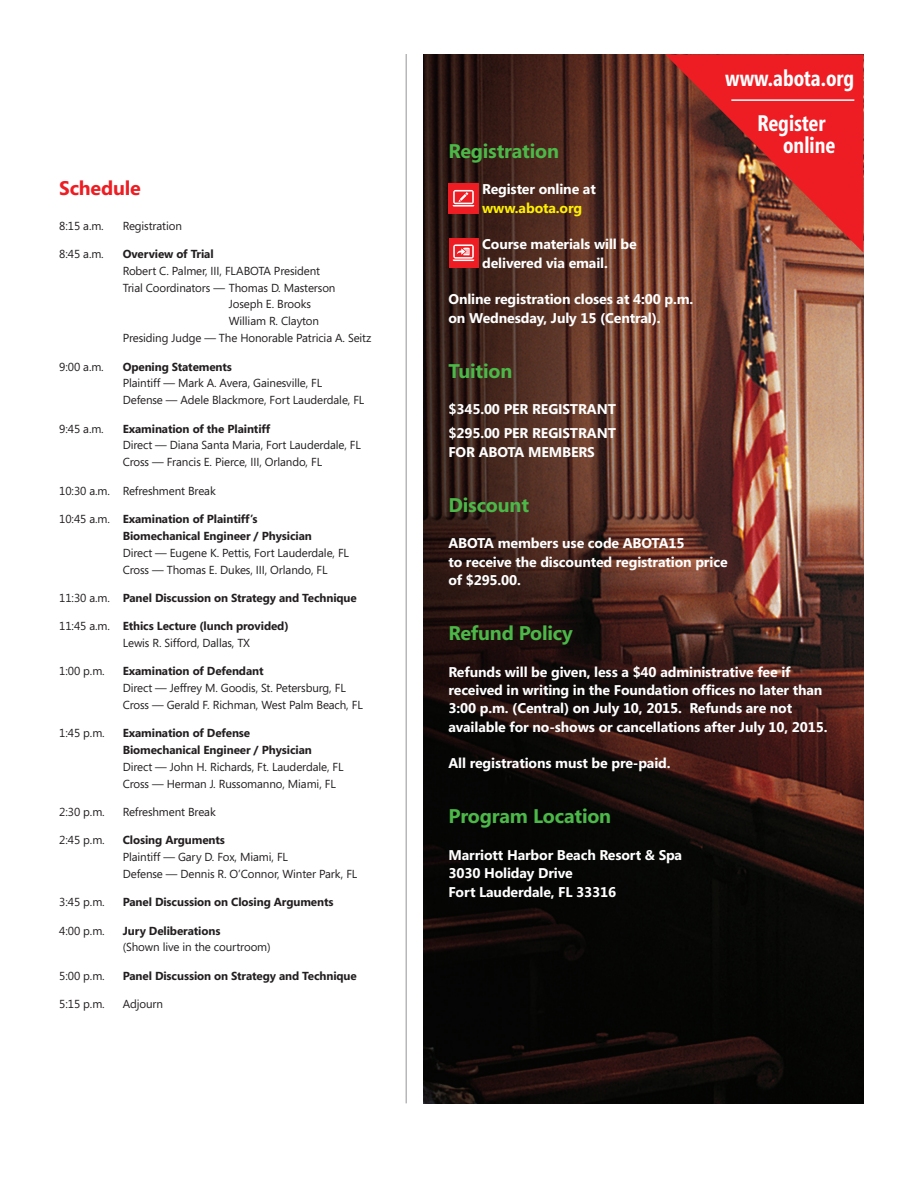
<style>
.page{position:relative;width:918px;height:1188px;background:#fff}
.page>*{position:absolute;margin:0;border:0;box-sizing:border-box;transform-origin:0 0}
.t1{font:700 22.5px "Segoe Condensed";color:#fff}
.t2{font:700 19.8px "Segoe";letter-spacing:-.01em;color:#4cb848}
.t3{font:700 19.8px "Segoe";letter-spacing:-.01em;color:#ee1d23}
.t4{font:700 14.1px/18.3px "Segoe";letter-spacing:-.01em;color:#fff}
.t5{font:700 14.1px "Segoe";letter-spacing:-.01em;color:#fff101}
.t6{font:11.7px/17px "Segoe";letter-spacing:-.01em;color:#231f20}
.t7{font:700 11.7px "Segoe";letter-spacing:-.01em;color:#231f20}
.s1{font-weight:700}
.s2{font-weight:400}
</style>
<div class="page">
<img style="left:423px;top:54px;width:440px;height:1049px">
<hr style="left:406px;top:54px;width:1px;height:1049px;background:#939598">
<div style="left:448px;top:183px;width:31px;height:30px;background:#ee1d23"></div>
<svg style="left:453px;top:190px;width:21px;height:17px"></svg>
<div style="left:449px;top:238px;width:30px;height:30px;background:#ee1d23"></div>
<svg style="left:453px;top:244px;width:21px;height:17px"></svg>
<svg style="left:665px;top:55px;width:198px;height:198px"></svg>
<hr style="left:731px;top:99px;width:123px;height:2px;background:#fff">
<p class="t3" style="left:59px;top:174px;width:83px">Schedule</p>
<p class="t6" style="left:59px;top:217px;width:46px">8:15 a.m.</p>
<p class="t6" style="left:123px;top:217px;width:61px">Registration</p>
<p class="t6" style="left:59px;top:245px;width:46px">8:45 a.m.</p>
<p class="t7" style="left:123px;top:245px;width:93px">Overview of Trial</p>
<p class="t6" style="left:123px;top:262px;width:199px">Robert C. Palmer, III, FLABOTA President</p>
<p class="t6" style="left:123px;top:279px;width:214px">Trial Coordinators — Thomas D. Masterson</p>
<p class="t6" style="left:229px;top:296px;width:84px">Joseph E. Brooks</p>
<p class="t6" style="left:229px;top:312px;width:92px">William R. Clayton</p>
<p class="t6" style="left:123px;top:329px;width:250px">Presiding Judge — The Honorable Patricia A. Seitz</p>
<p class="t6" style="left:59px;top:358px;width:46px">9:00 a.m.</p>
<p class="t6" style="left:123px;top:358px;width:243px"><span class="s1">Opening Statements<br></span>Plaintiff — Mark A. Avera, Gainesville, FL<br>Defense — Adele Blackmore, Fort Lauderdale, FL</p>
<p class="t6" style="left:59px;top:420px;width:46px">9:45 a.m.</p>
<p class="t6" style="left:123px;top:420px;width:240px"><span class="s1">Examination of the Plaintiff<br></span>Direct — Diana Santa Maria, Fort Lauderdale, FL<br>Cross — Francis E. Pierce, III, Orlando, FL</p>
<p class="t6" style="left:59px;top:482px;width:158px">10:30 a.m. Refreshment Break</p>
<p class="t6" style="left:123px;top:510px;width:228px;text-indent:-63px">10:45 a.m. <span class="s1">Examination of Plaintiff’s<br>Biomechanical Engineer / Physician<br></span>Direct — Eugene K. Pettis, Fort Lauderdale, FL Cross — Thomas E. Dukes, III, Orlando, FL</p>
<p class="t7" style="left:59px;top:589px;width:299px"><span class="s2">11:30 a.m.</span> Panel Discussion on Strategy and Technique</p>
<p class="t6" style="left:123px;top:617px;width:167px;text-indent:-63px">11:45 a.m. <span class="s1">Ethics Lecture (lunch provided)<br></span>Lewis R. Sifford, Dallas, TX</p>
<p class="t6" style="left:59px;top:662px;width:47px">1:00 p.m.</p>
<p class="t6" style="left:123px;top:662px;width:242px"><span class="s1">Examination of Defendant<br></span>Direct — Jeffrey M. Goodis, St. Petersburg, FL<br>Cross — Gerald F. Richman, West Palm Beach, FL</p>
<p class="t6" style="left:59px;top:724px;width:47px">1:45 p.m.</p>
<p class="t6" style="left:123px;top:724px;width:222px"><span class="s1">Examination of Defense<br>Biomechanical Engineer / Physician </span>Direct — John H. Richards, Ft. Lauderdale, FL Cross — Herman J. Russomanno, Miami, FL</p>
<p class="t6" style="left:59px;top:803px;width:47px">2:30 p.m.</p>
<p class="t6" style="left:123px;top:803px;width:95px">Refreshment Break</p>
<p class="t6" style="left:59px;top:831px;width:47px">2:45 p.m.</p>
<p class="t6" style="left:123px;top:831px;width:236px"><span class="s1">Closing Arguments<br></span>Plaintiff — Gary D. Fox, Miami, FL<br>Defense — Dennis R. O’Connor, Winter Park, FL</p>
<p class="t6" style="left:59px;top:893px;width:47px">3:45 p.m.</p>
<p class="t7" style="left:123px;top:894px;width:212px">Panel Discussion on Closing Arguments</p>
<p class="t6" style="left:59px;top:922px;width:47px">4:00 p.m.</p>
<p class="t6" style="left:123px;top:922px;width:149px"><span class="s1">Jury Deliberations<br></span>(Shown live in the courtroom)</p>
<p class="t6" style="left:59px;top:967px;width:47px">5:00 p.m.</p>
<p class="t7" style="left:123px;top:967px;width:236px">Panel Discussion on Strategy and Technique</p>
<p class="t6" style="left:59px;top:995px;width:47px">5:15 p.m.</p>
<p class="t6" style="left:123px;top:995px;width:42px">Adjourn</p>
<p class="t2" style="left:448px;top:137px;width:112px">Registration</p>
<p class="t4" style="left:482px;top:180px;width:115px">Register online at</p>
<p class="t5" style="left:482px;top:198px;width:102px">www.abota.org</p>
<p class="t4" style="left:482px;top:235px;width:156px">Course materials will be</p>
<p class="t4" style="left:482px;top:253px;width:127px">delivered via email.</p>
<p class="t4" style="left:448px;top:290px;width:246px">Online registration closes at 4:00 p.m.</p>
<p class="t4" style="left:448px;top:308px;width:214px">on Wednesday, July 15 (Central).</p>
<p class="t2" style="left:448px;top:357px;width:65px">Tuition</p>
<p class="t4" style="left:448px;top:400px;width:169px">$345.00 PER REGISTRANT</p>
<p class="t4" style="left:448px;top:424px;width:169px">$295.00 PER REGISTRANT</p>
<p class="t4" style="left:448px;top:442px;width:148px">FOR ABOTA MEMBERS</p>
<p class="t1" style="left:725px;top:65px;width:131px">www.abota.org</p>
<p class="t1" style="left:757px;top:110px;width:70px">Register</p>
<p class="t1" style="left:783px;top:133px;width:54px">online</p>
<p class="t2" style="left:448px;top:491px;width:82px">Discount</p>
<p class="t4" style="left:448px;top:534px;width:238px">ABOTA members use code ABOTA15</p>
<p class="t4" style="left:448px;top:552px;width:281px">to receive the discounted registration price</p>
<p class="t4" style="left:448px;top:570px;width:74px">of $295.00.</p>
<p class="t2" style="left:448px;top:619px;width:126px">Refund Policy</p>
<p class="t4" style="left:448px;top:662px;width:381px">Refunds will be given, less a $40 administrative fee if received in writing in the Foundation offices no later than 3:00 p.m. (Central) on July 10, 2015. Refunds are not available for no-shows or cancellations after July 10, 2015.</p>
<p class="t4" style="left:448px;top:754px;width:224px">All registrations must be pre-paid.</p>
<p class="t2" style="left:448px;top:802px;width:164px">Program Location</p>
<p class="t4" style="left:448px;top:845px;width:235px">Marriott Harbor Beach Resort &amp; Spa</p>
<p class="t4" style="left:448px;top:864px;width:126px">3030 Holiday Drive</p>
<p class="t4" style="left:448px;top:882px;width:169px">Fort Lauderdale, FL 33316</p>
</div>
